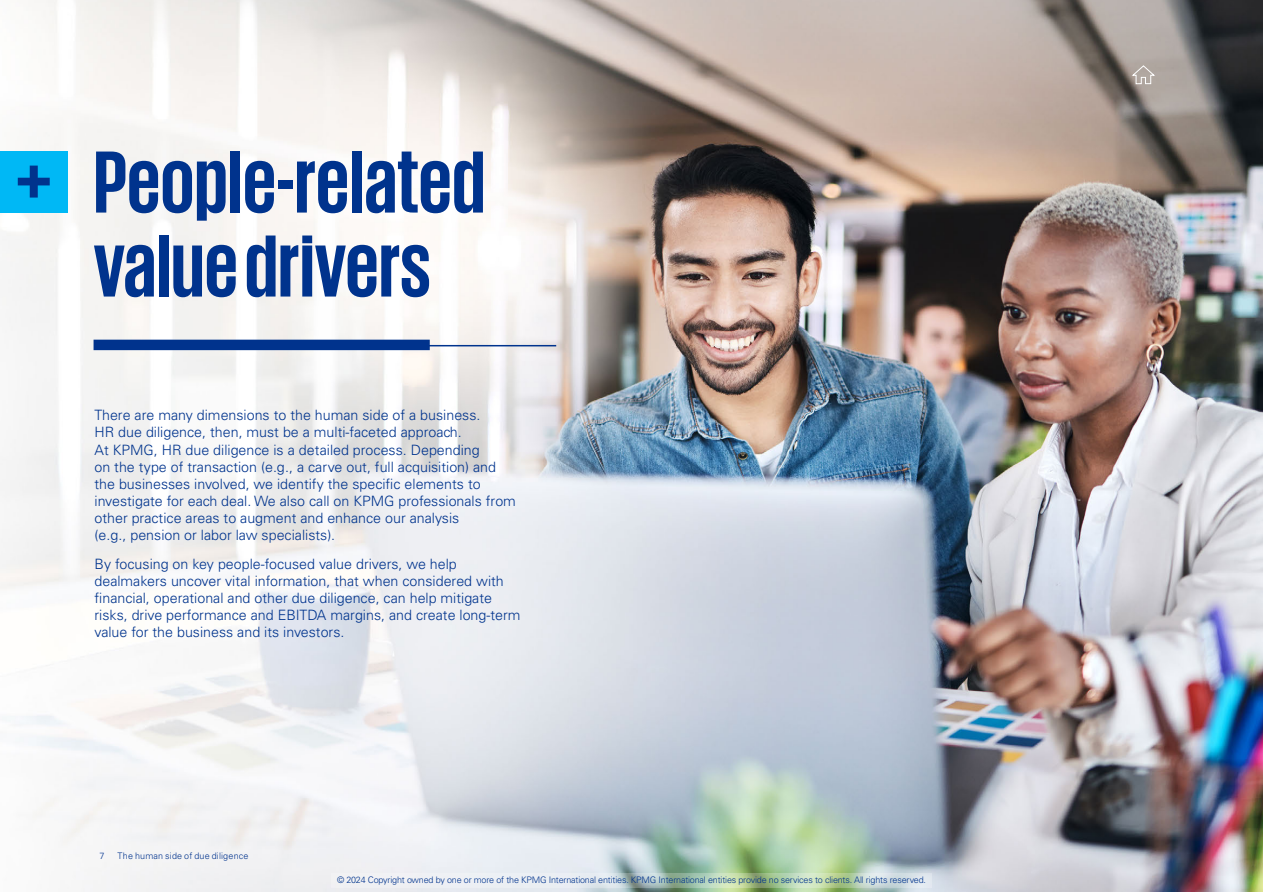
<style>
.page{position:relative;width:1263px;height:893px;background:#fff}
.page>*{position:absolute;margin:0;border:0;box-sizing:border-box;transform-origin:0 0}
.t1{font:700 90px/84px "KPMG";color:#00338d}
.t2{font:700 60px "Univers LT Std";color:#00338d}
.t3{font:300 14.25px/17.1px "Univers LT Std";color:#00338d}
.t4{font:300 9px "Univers LT Std";letter-spacing:-.02em;color:#00338d}
.t5{font:300 9px "Univers LT Std";letter-spacing:.02em;color:#01338d}
</style>
<div class="page">
<img style="left:0;top:0;width:1263px;height:891px">
<hr style="left:104px;top:345px;width:452px;height:1px;background:#00338d">
<div style="left:94px;top:340px;width:336px;height:10px;background:#00338d"></div>
<div style="left:0;top:152px;width:68px;height:61px;background:#00b8f5"></div>
<svg style="left:1131px;top:65px;width:25px;height:19px"></svg>
<svg style="left:332px;top:873px;width:600px;height:14px"></svg>
<h2 class="t2" style="left:16px;top:141px;width:37px">+</h2>
<h1 class="t1" style="left:94px;top:138px;width:393px">People-related value drivers</h1>
<p class="t3" style="left:94px;top:407px;width:423px">There are many dimensions to the human side of a business.<br>HR due diligence, then, must be a multi-faceted approach.<br>At KPMG, HR due diligence is a detailed process. Depending<br>on the type of transaction (e.g., a carve out, full acquisition) and the businesses involved, we identify the specific elements to investigate for each deal. We also call on KPMG professionals from other practice areas to augment and enhance our analysis<br>(e.g., pension or labor law specialists).</p>
<p class="t3" style="left:94px;top:555px;width:427px">By focusing on key people-focused value drivers, we help dealmakers uncover vital information, that when considered with financial, operational and other due diligence, can help mitigate risks, drive performance and EBITDA margins, and create long-term value for the business and its investors.</p>
<p class="t5" style="left:100px;top:851px;width:7px">7</p>
<p class="t5" style="left:118px;top:851px;width:132px">The human side of due diligence</p>
<p class="t4" style="left:337px;top:875px;width:590px">© 2024 Copyright owned by one or more of the KPMG International entities. KPMG International entities provide no services to clients. All rights reserved.</p>
</div>
